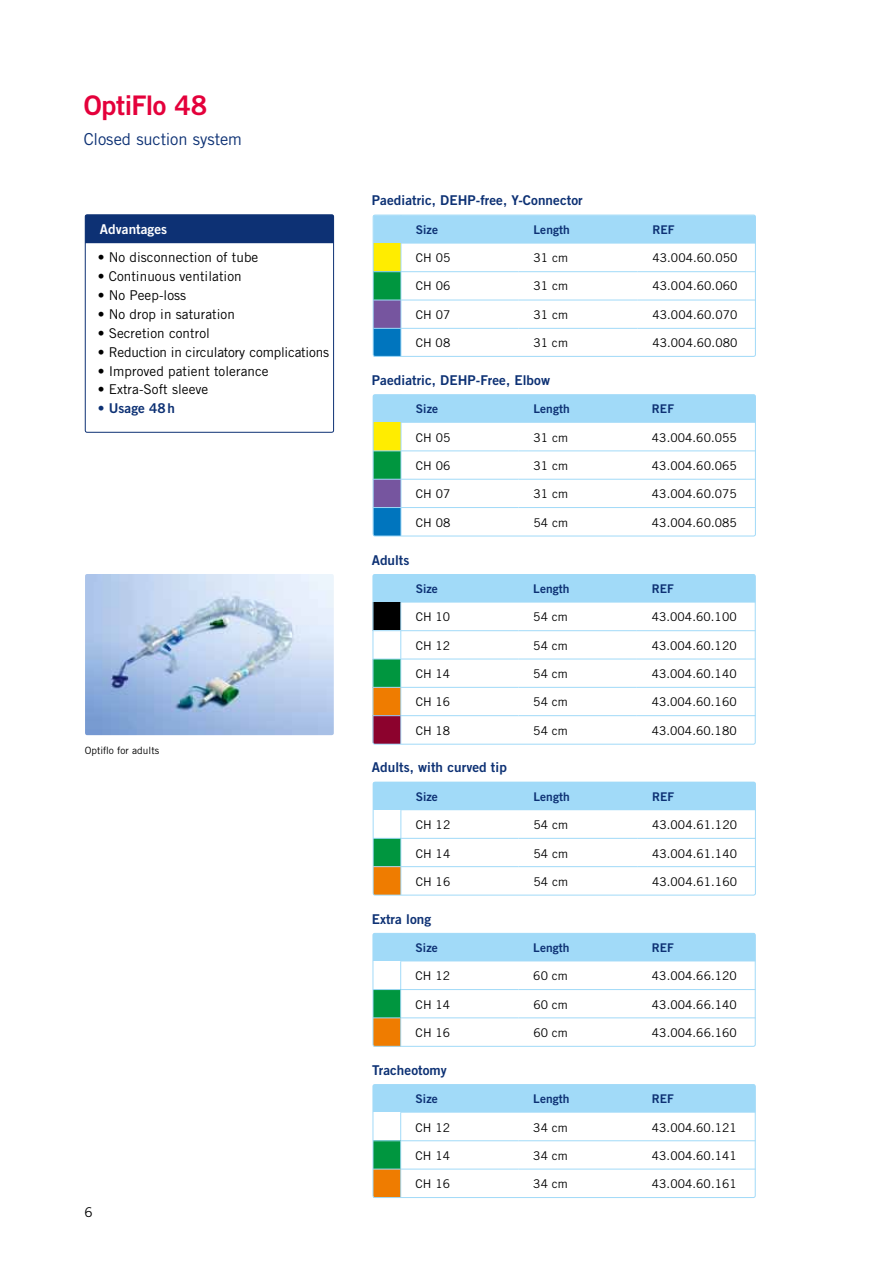
<style>
.page{position:relative;width:893px;height:1263px;background:#fff}
.page>*{position:absolute;margin:0;border:0;box-sizing:border-box;transform-origin:0 0}
.t1{font:27px "Trade Gothic LT Bold Two";letter-spacing:-.015em;color:#e4003b}
.t2{font:16.5px "Trade Gothic LT";letter-spacing:-.005em;color:#0d3174}
.t3{font:13.5px "Trade Gothic LT";letter-spacing:.005em;color:#000}
.t4{font:13.5px "Trade Gothic LT Bold Two";letter-spacing:.005em;color:#0d3174}
.t5{font:13.5px "Trade Gothic LT";letter-spacing:-.015em;color:#000}
.t6{font:13.5px "Trade Gothic LT Bold Two";letter-spacing:.005em;color:#fff}
.t7{font:12px "Trade Gothic LT";letter-spacing:.005em;color:#000}
.t8{font:12px "Trade Gothic LT Bold Two";letter-spacing:.005em;color:#0d3174}
.t9{font:10.05px "Trade Gothic LT";letter-spacing:.005em;color:#000}
</style>
<div class="page">
<img style="left:85px;top:574px;width:249px;height:161px">
<div style="left:85px;top:215px;width:249px;height:28px;background:#0d3174"></div>
<div style="left:85px;top:215px;width:249px;height:217px;border:1px solid #0d3174;border-radius:2px"></div>
<svg style="left:373px;top:933px;width:382px;height:113px"></svg>
<div style="left:373px;top:933px;width:382px;height:113px;border:1px solid #a1daf8;border-radius:2px"></div>
<svg style="left:373px;top:215px;width:383px;height:142px"></svg>
<div style="left:373px;top:215px;width:383px;height:142px;border:1px solid #a1daf8;border-radius:2px"></div>
<svg style="left:373px;top:394px;width:383px;height:142px"></svg>
<div style="left:373px;top:394px;width:383px;height:142px;border:1px solid #a1daf8;border-radius:2px"></div>
<svg style="left:373px;top:574px;width:382px;height:170px"></svg>
<div style="left:373px;top:574px;width:382px;height:170px;border:1px solid #a1daf8;border-radius:2px"></div>
<svg style="left:373px;top:1084px;width:382px;height:112px"></svg>
<div style="left:373px;top:1084px;width:382px;height:114px;border:1px solid #a1daf8;border-radius:2px"></div>
<svg style="left:373px;top:782px;width:383px;height:113px"></svg>
<div style="left:373px;top:782px;width:383px;height:113px;border:1px solid #a1daf8;border-radius:2px"></div>
<h1 class="t1" style="left:84px;top:88px;width:125px">OptiFlo 48</h1>
<h2 class="t2" style="left:84px;top:129px;width:160px">Closed suction system</h2>
<p class="t6" style="left:100px;top:221px;width:69px">Advantages</p>
<p class="t3" style="left:98px;top:249px;width:162px">• No disconnection of tube</p>
<p class="t3" style="left:98px;top:268px;width:146px">• Continuous ventilation</p>
<p class="t3" style="left:98px;top:287px;width:90px">• No Peep-loss</p>
<p class="t3" style="left:98px;top:306px;width:139px">• No drop in saturation</p>
<p class="t3" style="left:98px;top:325px;width:114px">• Secretion control</p>
<p class="t5" style="left:98px;top:344px;width:233px">• Reduction in circulatory complications</p>
<p class="t3" style="left:98px;top:363px;width:172px">• Improved patient tolerance</p>
<p class="t3" style="left:98px;top:381px;width:112px">• Extra-Soft sleeve</p>
<p class="t4" style="left:98px;top:400px;width:79px">• Usage 48h</p>
<p class="t9" style="left:85px;top:744px;width:76px">Optiflo for adults</p>
<p class="t3" style="left:84px;top:1204px;width:10px">6</p>
<p class="t4" style="left:372px;top:192px;width:212px">Paediatric, DEHP-free, Y-Connector</p>
<p class="t8" style="left:416px;top:222px;width:24px">Size</p>
<p class="t8" style="left:533px;top:222px;width:38px">Length</p>
<p class="t8" style="left:652px;top:222px;width:24px">REF</p>
<p class="t7" style="left:416px;top:251px;width:36px">CH 05</p>
<p class="t7" style="left:533px;top:251px;width:36px">31 cm</p>
<p class="t7" style="left:652px;top:251px;width:87px">43.004.60.050</p>
<p class="t7" style="left:416px;top:279px;width:36px">CH 06</p>
<p class="t7" style="left:533px;top:279px;width:36px">31 cm</p>
<p class="t7" style="left:652px;top:279px;width:87px">43.004.60.060</p>
<p class="t7" style="left:416px;top:307px;width:36px">CH 07</p>
<p class="t7" style="left:533px;top:307px;width:36px">31 cm</p>
<p class="t7" style="left:652px;top:307px;width:87px">43.004.60.070</p>
<p class="t7" style="left:416px;top:336px;width:36px">CH 08</p>
<p class="t7" style="left:533px;top:336px;width:36px">31 cm</p>
<p class="t7" style="left:652px;top:336px;width:87px">43.004.60.080</p>
<p class="t4" style="left:372px;top:372px;width:180px">Paediatric, DEHP-Free, Elbow</p>
<p class="t8" style="left:416px;top:402px;width:24px">Size</p>
<p class="t8" style="left:533px;top:402px;width:38px">Length</p>
<p class="t8" style="left:652px;top:402px;width:24px">REF</p>
<p class="t7" style="left:416px;top:430px;width:36px">CH 05</p>
<p class="t7" style="left:533px;top:430px;width:36px">31 cm</p>
<p class="t7" style="left:652px;top:430px;width:87px">43.004.60.055</p>
<p class="t7" style="left:416px;top:458px;width:36px">CH 06</p>
<p class="t7" style="left:533px;top:458px;width:36px">31 cm</p>
<p class="t7" style="left:652px;top:458px;width:87px">43.004.60.065</p>
<p class="t7" style="left:416px;top:487px;width:36px">CH 07</p>
<p class="t7" style="left:533px;top:487px;width:36px">31 cm</p>
<p class="t7" style="left:652px;top:487px;width:87px">43.004.60.075</p>
<p class="t7" style="left:416px;top:515px;width:36px">CH 08</p>
<p class="t7" style="left:533px;top:515px;width:36px">54 cm</p>
<p class="t7" style="left:652px;top:515px;width:87px">43.004.60.085</p>
<p class="t4" style="left:372px;top:551px;width:39px">Adults</p>
<p class="t8" style="left:416px;top:581px;width:24px">Size</p>
<p class="t8" style="left:533px;top:581px;width:38px">Length</p>
<p class="t8" style="left:652px;top:581px;width:24px">REF</p>
<p class="t7" style="left:416px;top:610px;width:36px">CH 10</p>
<p class="t7" style="left:533px;top:610px;width:36px">54 cm</p>
<p class="t7" style="left:652px;top:610px;width:87px">43.004.60.100</p>
<p class="t7" style="left:416px;top:638px;width:36px">CH 12</p>
<p class="t7" style="left:533px;top:638px;width:36px">54 cm</p>
<p class="t7" style="left:652px;top:638px;width:87px">43.004.60.120</p>
<p class="t7" style="left:416px;top:666px;width:36px">CH 14</p>
<p class="t7" style="left:533px;top:666px;width:36px">54 cm</p>
<p class="t7" style="left:652px;top:666px;width:87px">43.004.60.140</p>
<p class="t7" style="left:416px;top:695px;width:36px">CH 16</p>
<p class="t7" style="left:533px;top:695px;width:36px">54 cm</p>
<p class="t7" style="left:652px;top:695px;width:87px">43.004.60.160</p>
<p class="t7" style="left:416px;top:723px;width:36px">CH 18</p>
<p class="t7" style="left:533px;top:723px;width:36px">54 cm</p>
<p class="t7" style="left:652px;top:723px;width:87px">43.004.60.180</p>
<p class="t4" style="left:372px;top:759px;width:136px">Adults, with curved tip</p>
<p class="t8" style="left:416px;top:789px;width:24px">Size</p>
<p class="t8" style="left:533px;top:789px;width:38px">Length</p>
<p class="t8" style="left:652px;top:789px;width:24px">REF</p>
<p class="t7" style="left:416px;top:818px;width:36px">CH 12</p>
<p class="t7" style="left:533px;top:818px;width:36px">54 cm</p>
<p class="t7" style="left:652px;top:818px;width:87px">43.004.61.120</p>
<p class="t7" style="left:416px;top:846px;width:36px">CH 14</p>
<p class="t7" style="left:533px;top:846px;width:36px">54 cm</p>
<p class="t7" style="left:652px;top:846px;width:87px">43.004.61.140</p>
<p class="t7" style="left:416px;top:874px;width:36px">CH 16</p>
<p class="t7" style="left:533px;top:874px;width:36px">54 cm</p>
<p class="t7" style="left:652px;top:874px;width:87px">43.004.61.160</p>
<p class="t4" style="left:372px;top:910px;width:61px">Extra long</p>
<p class="t8" style="left:416px;top:940px;width:24px">Size</p>
<p class="t8" style="left:533px;top:940px;width:38px">Length</p>
<p class="t8" style="left:652px;top:940px;width:24px">REF</p>
<p class="t7" style="left:416px;top:969px;width:36px">CH 12</p>
<p class="t7" style="left:533px;top:969px;width:36px">60 cm</p>
<p class="t7" style="left:652px;top:969px;width:87px">43.004.66.120</p>
<p class="t7" style="left:416px;top:997px;width:36px">CH 14</p>
<p class="t7" style="left:533px;top:997px;width:36px">60 cm</p>
<p class="t7" style="left:652px;top:997px;width:87px">43.004.66.140</p>
<p class="t7" style="left:416px;top:1025px;width:36px">CH 16</p>
<p class="t7" style="left:533px;top:1025px;width:36px">60 cm</p>
<p class="t7" style="left:652px;top:1025px;width:87px">43.004.66.160</p>
<p class="t4" style="left:372px;top:1062px;width:76px">Tracheotomy</p>
<p class="t8" style="left:416px;top:1091px;width:24px">Size</p>
<p class="t8" style="left:533px;top:1091px;width:38px">Length</p>
<p class="t8" style="left:652px;top:1091px;width:24px">REF</p>
<p class="t7" style="left:416px;top:1120px;width:36px">CH 12</p>
<p class="t7" style="left:533px;top:1120px;width:36px">34 cm</p>
<p class="t7" style="left:652px;top:1120px;width:87px">43.004.60.121</p>
<p class="t7" style="left:416px;top:1148px;width:36px">CH 14</p>
<p class="t7" style="left:533px;top:1148px;width:36px">34 cm</p>
<p class="t7" style="left:652px;top:1148px;width:87px">43.004.60.141</p>
<p class="t7" style="left:416px;top:1177px;width:36px">CH 16</p>
<p class="t7" style="left:533px;top:1177px;width:36px">34 cm</p>
<p class="t7" style="left:652px;top:1177px;width:87px">43.004.60.161</p>
</div>
